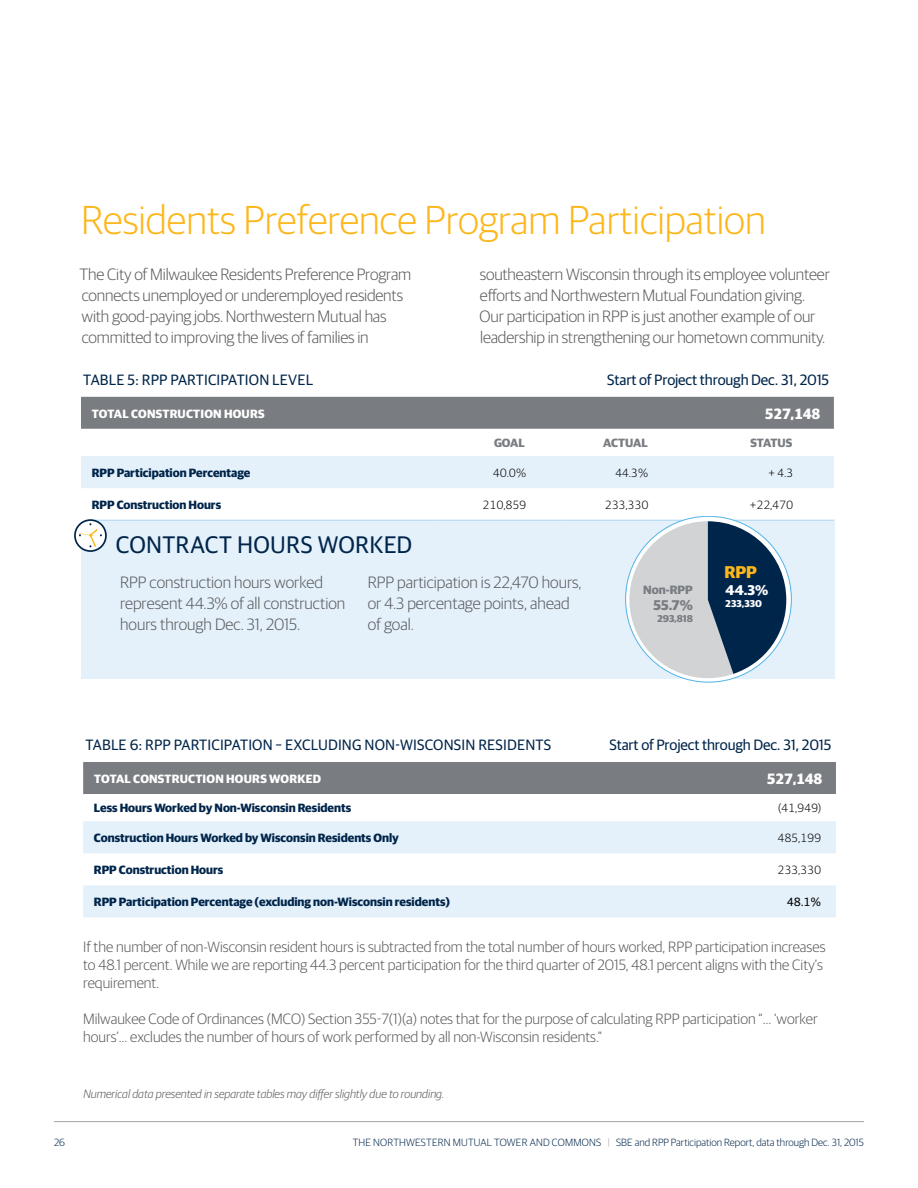
<style>
.page{position:relative;width:918px;height:1188px;background:#fff}
.page>*{position:absolute;margin:0;border:0;box-sizing:border-box;transform-origin:0 0}
.t1{font:300 40.5px "Guardian Sans";color:#fdb71b}
.t2{font:24px "Guardian Sans";letter-spacing:.01em;color:#00254a}
.t3{font:700 17.1px "Guardian Sans";color:#fdb71b}
.t4{font:300 16.5px/21px "Guardian Sans";letter-spacing:-.01em;color:#58595b}
.t5{font:300 15px/18px "Guardian Sans";color:#58595b}
.t6{font:15px "Guardian Sans";color:#00254a}
.t7{font:700 15px "Guardian Sans TF";letter-spacing:-.025em;color:#fff}
.t8{font:700 14.1px "Guardian Sans";color:#fff}
.t9{font:700 14.1px "Guardian Sans";color:#797d82}
.t10{font:700 12px "Guardian Sans";color:#00254a}
.t11{font:italic 300 12px "Guardian Sans";color:#58595b}
.t12{font:300 12px "Guardian Sans TF";letter-spacing:-.02em;color:#000}
.t13{font:700 12px "Guardian Sans";letter-spacing:.02em;color:#fff}
.t14{font:700 12px "Guardian Sans";color:#797d82}
.t15{font:12px "Guardian Sans TF";color:#000}
.t16{font:300 10.5px "Guardian Sans";color:#00254a}
.t17{font:700 9.9px "Guardian Sans";color:#fff}
.t18{font:700 9.9px "Guardian Sans";letter-spacing:-.005em;color:#797d82}
.s1{color:#a0a3a8}
</style>
<div class="page">
<hr style="left:54px;top:1121px;width:810px;height:1px;background:#a0a3a8">
<div style="left:81px;top:520px;width:754px;height:159px;background:#e4f0fa"></div>
<div style="left:81px;top:397px;width:753px;height:32px;background:#797d82"></div>
<svg style="left:95px;top:516px;width:739px;height:4px"></svg>
<div style="left:81px;top:456px;width:753px;height:32px;background:#e4f0fa"></div>
<hr style="left:81px;top:520px;width:357px;height:1px;background:#aed5f2">
<hr style="left:438px;top:520px;width:122px;height:1px;background:#aed5f2">
<hr style="left:560px;top:520px;width:122px;height:1px;background:#aed5f2">
<hr style="left:682px;top:520px;width:152px;height:1px;background:#aed5f2">
<div style="left:77px;top:516px;width:13px;height:9px;background:#fff"></div>
<svg style="left:75px;top:520px;width:31px;height:31px"></svg>
<div style="left:74px;top:519px;width:33px;height:33px;border:2px solid #00254a;border-radius:50%"></div>
<svg style="left:78px;top:523px;width:24px;height:24px"></svg>
<svg style="left:625px;top:521px;width:161px;height:162px"></svg>
<div style="left:83px;top:762px;width:753px;height:32px;background:#797d82"></div>
<svg style="left:83px;top:821px;width:753px;height:96px;fill:#e4f0fa"></svg>
<h1 class="t1" style="left:81px;top:193px;width:686px">Residents Preference Program Participation</h1>
<p class="t4" style="left:80px;top:263px;width:333px">The City of Milwaukee Residents Preference Program connects unemployed or underemployed residents with good-paying jobs. Northwestern Mutual has committed to improving the lives of families in</p>
<p class="t4" style="left:480px;top:263px;width:352px">southeastern Wisconsin through its employee volunteer efforts and Northwestern Mutual Foundation giving.<br>Our participation in RPP is just another example of our leadership in strengthening our hometown community.</p>
<p class="t6" style="left:83px;top:369px;width:231px">TABLE 5: RPP PARTICIPATION LEVEL</p>
<p class="t6" style="left:607px;top:369px;width:223px">Start of Project through Dec. 31, 2015</p>
<p class="t13" style="left:92px;top:404px;width:174px">TOTAL CONSTRUCTION HOURS</p>
<p class="t7" style="left:765px;top:402px;width:57px">527,148</p>
<p class="t14" style="left:494px;top:434px;width:32px">GOAL</p>
<p class="t14" style="left:603px;top:434px;width:46px">ACTUAL</p>
<p class="t14" style="left:750px;top:434px;width:43px">STATUS</p>
<p class="t10" style="left:92px;top:464px;width:160px">RPP Participation Percentage</p>
<p class="t12" style="left:493px;top:464px;width:35px">40.0%</p>
<p class="t12" style="left:615px;top:464px;width:35px">44.3%</p>
<p class="t12" style="left:768px;top:464px;width:27px">+ 4.3</p>
<p class="t10" style="left:92px;top:496px;width:131px">RPP Construction Hours</p>
<p class="t12" style="left:482px;top:497px;width:46px">210,859</p>
<p class="t12" style="left:605px;top:497px;width:46px">233,330</p>
<p class="t12" style="left:749px;top:497px;width:46px">+22,470</p>
<h2 class="t2" style="left:116px;top:528px;width:298px">CONTRACT HOURS WORKED</h2>
<p class="t4" style="left:120px;top:570px;width:227px">RPP construction hours worked represent 44.3% of all construction hours through Dec. 31, 2015.</p>
<p class="t4" style="left:368px;top:570px;width:216px">RPP participation is 22,470 hours, or 4.3 percentage points, ahead of goal.</p>
<p class="t14" style="left:643px;top:581px;width:51px">Non-RPP</p>
<p class="t9" style="left:654px;top:594px;width:41px">55.7%</p>
<p class="t18" style="left:657px;top:611px;width:37px">293,818</p>
<p class="t3" style="left:724px;top:560px;width:34px">RPP</p>
<p class="t8" style="left:726px;top:580px;width:44px">44.3%</p>
<p class="t17" style="left:726px;top:596px;width:38px">233,330</p>
<p class="t6" style="left:85px;top:734px;width:467px">TABLE 6: RPP PARTICIPATION – EXCLUDING NON-WISCONSIN RESIDENTS</p>
<p class="t6" style="left:609px;top:734px;width:223px">Start of Project through Dec. 31, 2015</p>
<p class="t13" style="left:94px;top:770px;width:229px">TOTAL CONSTRUCTION HOURS WORKED</p>
<p class="t7" style="left:767px;top:767px;width:57px">527,148</p>
<p class="t10" style="left:94px;top:799px;width:259px">Less Hours Worked by Non-Wisconsin Residents</p>
<p class="t12" style="left:778px;top:800px;width:45px">(41,949)</p>
<p class="t10" style="left:94px;top:829px;width:306px">Construction Hours Worked by Wisconsin Residents Only</p>
<p class="t12" style="left:777px;top:830px;width:46px">485,199</p>
<p class="t10" style="left:94px;top:861px;width:131px">RPP Construction Hours</p>
<p class="t12" style="left:777px;top:862px;width:46px">233,330</p>
<p class="t10" style="left:94px;top:893px;width:358px">RPP Participation Percentage (excluding non-Wisconsin residents)</p>
<p class="t15" style="left:787px;top:893px;width:36px">48.1%</p>
<p class="t5" style="left:83px;top:937px;width:744px">If the number of non-Wisconsin resident hours is subtracted from the total number of hours worked, RPP participation increases to 48.1 percent. While we are reporting 44.3 percent participation for the third quarter of 2015, 48.1 percent aligns with the City’s requirement.</p>
<p class="t5" style="left:83px;top:1009px;width:736px">Milwaukee Code of Ordinances (MCO) Section 355-7(1)(a) notes that for the purpose of calculating RPP participation “… ‘worker hours’… excludes the number of hours of work performed by all non-Wisconsin residents.”</p>
<p class="t11" style="left:83px;top:1086px;width:363px">Numerical data presented in separate tables may differ slightly due to rounding.</p>
<p class="t16" style="left:54px;top:1135px;width:12px">26</p>
<p class="t16" style="left:353px;top:1135px;width:513px">THE NORTHWESTERN MUTUAL TOWER AND COMMONS <span class="s1">|</span> SBE and RPP Participation Report, data through Dec. 31, 2015</p>
</div>
